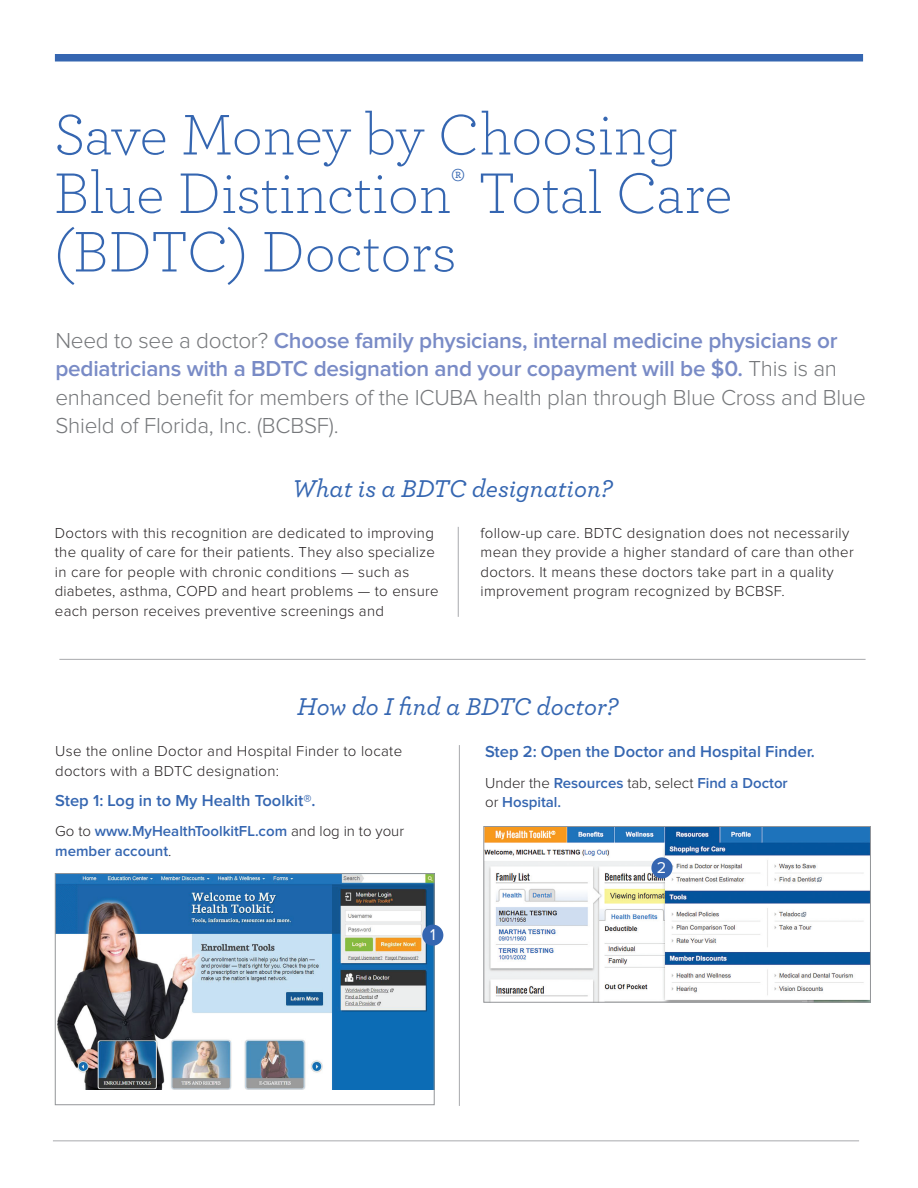
<style>
.page{position:relative;width:918px;height:1188px;background:#fff}
.page>*{position:absolute;margin:0;border:0;box-sizing:border-box;transform-origin:0 0}
.t1{font:300 60px/58.5px "Archer";color:#3566b1}
.t2{font:italic 500 25.5px "Archer";color:#3566b1}
.t3{font:300 22.5px/28.5px "Proxima Nova";letter-spacing:-.01em;color:#76787b}
.t4{font:600 16.5px "Proxima Nova";color:#3566b1}
.t5{font:16.2px "Proxima Nova";color:#fff}
.t6{font:300 15px/19.5px "Proxima Nova";letter-spacing:.02em;color:#231f20}
.t7{font:600 15px/19.5px "Proxima Nova";color:#3566b1}
.s1{font-weight:600;color:#798bc6}
.s2{font-weight:300;color:#231f20}
</style>
<div class="page">
<div style="left:55px;top:54px;width:808px;height:8px;background:#3566b1"></div>
<hr style="left:458px;top:527px;width:1px;height:90px;background:#a8a9ad">
<hr style="left:53px;top:1140px;width:806px;height:1px;background:#a8a9ad">
<hr style="left:59px;top:659px;width:807px;height:1px;background:#a8a9ad">
<hr style="left:459px;top:745px;width:1px;height:361px;background:#a8a9ad">
<img style="left:57px;top:875px;width:376px;height:215px">
<div style="left:55px;top:873px;width:380px;height:232px;border:1px solid #939598"></div>
<div style="left:422px;top:925px;width:21px;height:21px;background:#3566b1;border-radius:50%"></div>
<img style="left:485px;top:828px;width:384px;height:173px">
<div style="left:483px;top:826px;width:388px;height:177px;border:1px solid #939598"></div>
<div style="left:651px;top:857px;width:22px;height:21px;background:#3566b1;border-radius:50%"></div>
<h1 class="t1" style="left:54px;top:103px;width:680px">Save Money by Choosing<br>Blue Distinction<sup>®</sup> Total Care (BDTC) Doctors</h1>
<p class="t3" style="left:55px;top:327px;width:812px">Need to see a doctor? <span class="s1">Choose family physicians, internal medicine physicians or pediatricians with a BDTC designation and your copayment will be $0.</span> This is an enhanced benefit for members of the ICUBA health plan through Blue Cross and Blue Shield of Florida, Inc. (BCBSF).</p>
<h2 class="t2" style="left:292px;top:470px;width:322px">What is a BDTC designation?</h2>
<p class="t6" style="left:55px;top:524px;width:385px">Doctors with this recognition are dedicated to improving the quality of care for their patients. They also specialize in care for people with chronic conditions — such as diabetes, asthma, COPD and heart problems — to ensure each person receives preventive screenings and</p>
<p class="t6" style="left:481px;top:524px;width:375px">follow-up care. BDTC designation does not necessarily mean they provide a higher standard of care than other doctors. It means these doctors take part in a quality improvement program recognized by BCBSF.</p>
<h2 class="t2" style="left:297px;top:688px;width:322px">How do I find a BDTC doctor?</h2>
<p class="t6" style="left:55px;top:742px;width:348px">Use the online Doctor and Hospital Finder to locate doctors with a BDTC designation:</p>
<p class="t4" style="left:55px;top:791px;width:262px">Step 1: Log in to My Health Toolkit®.</p>
<p class="t7" style="left:55px;top:822px;width:350px"><span class="s2">Go to</span> www.MyHealthToolkitFL.com <span class="s2">and log in to your </span>member account<span class="s2">.</span></p>
<p class="t5" style="left:430px;top:926px;width:7px">1</p>
<p class="t4" style="left:485px;top:742px;width:331px">Step 2: Open the Doctor and Hospital Finder.</p>
<p class="t7" style="left:485px;top:773px;width:304px"><span class="s2">Under the</span> Resources <span class="s2">tab, select</span> Find a Doctor <span class="s2">or</span> Hospital.</p>
<p class="t5" style="left:657px;top:859px;width:11px">2</p>
</div>
